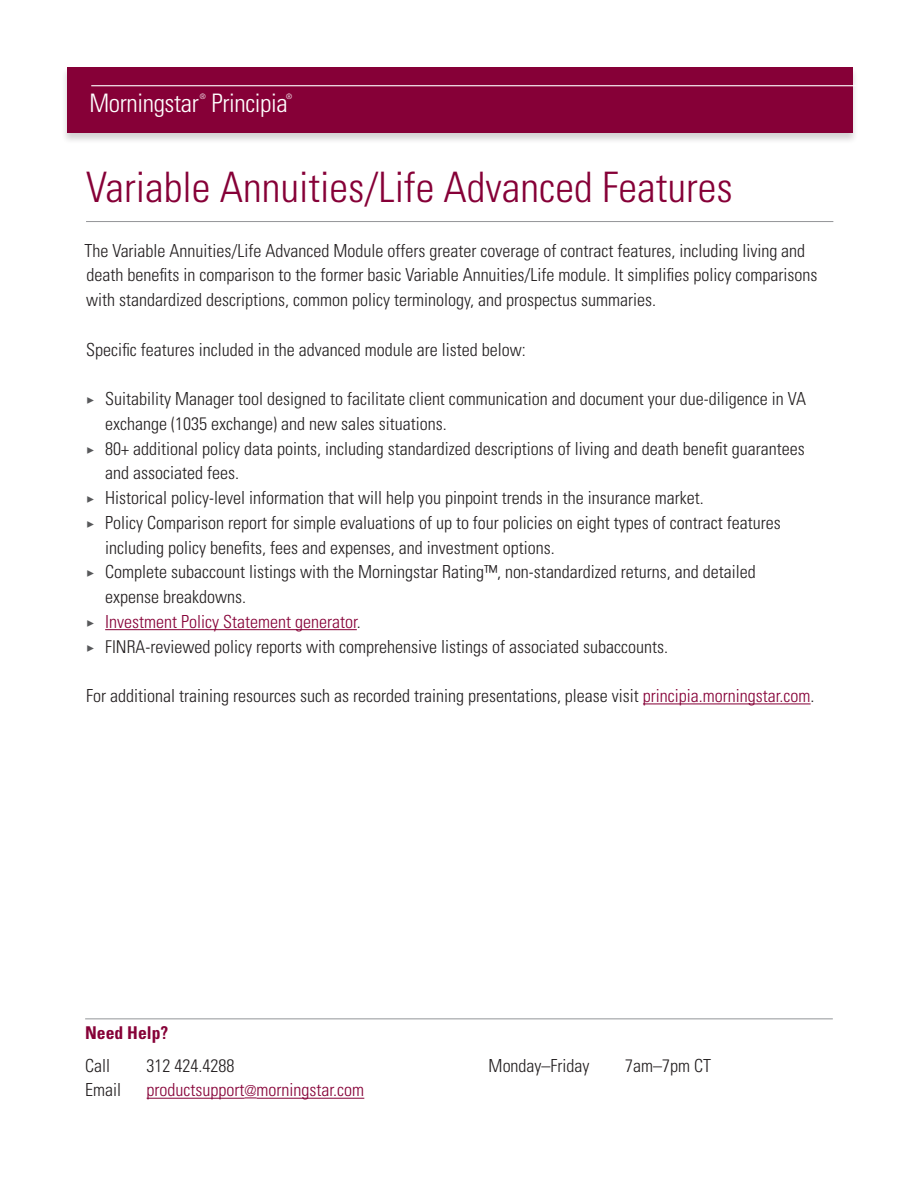
<style>
.page{position:relative;width:918px;height:1188px;background:#fff}
.page>*{position:absolute;margin:0;border:0;box-sizing:border-box;transform-origin:0 0}
.t1{font:300 condensed 42px "Univers";color:#860037}
.t2{font:300 condensed 25.5px "Univers";letter-spacing:-.015em;color:#fff}
.t3{font:300 condensed 18px/24.8px "Univers";color:#231f20}
.t4{font:300 condensed 18px "Univers";color:#860037}
.t5{font:700 condensed 17.7px "Univers";color:#860037}
.t6{font:300 7.5px "Helvetica Neue";color:#fff}
.s1{color:#57585a}
.s2{color:#231f20}
.s3{font-size:17.7px}
.s4{color:#860037}
.s5{font-size:15px}
</style>
<div class="page">
<div style="left:61px;top:67px;width:797px;height:77px;background:#231f20;opacity:.2"></div>
<div style="left:67px;top:68px;width:785px;height:65px;background:#860037"></div>
<hr style="left:91px;top:85px;width:765px;height:1px;background:#fff">
<hr style="left:86px;top:221px;width:747px;height:1px;background:#939598">
<hr style="left:105px;top:629px;width:252px;height:1px;background:#860037">
<hr style="left:643px;top:703px;width:168px;height:1px;background:#860037">
<hr style="left:85px;top:1018px;width:748px;height:1px;background:#939598">
<hr style="left:147px;top:1098px;width:98px;height:1px;background:#860037">
<svg style="left:245px;top:1098px;width:12px;height:1px"></svg>
<hr style="left:257px;top:1098px;width:107px;height:1px;background:#860037">
<p class="t2" style="left:89px;top:87px;width:111px">Morningstar</p>
<p class="t6" style="left:200px;top:91px;width:7px">®</p>
<p class="t2" style="left:212px;top:87px;width:78px">Principia</p>
<p class="t6" style="left:286px;top:91px;width:7px">®</p>
<p class="t1" style="left:86px;top:162px;width:648px">Variable Annuities/Life Advanced Features</p>
<p class="t3" style="left:84px;top:238px;width:735px">The Variable Annuities/Life Advanced Module offers greater coverage of contract features, including living and death benefits in comparison to the former basic Variable Annuities/Life module. It simplifies policy comparisons with standardized descriptions, common policy terminology, and prospectus summaries.</p>
<p class="t3" style="left:86px;top:337px;width:441px">Specific features included in the advanced module are listed below:</p>
<p class="t3" style="left:105px;top:386px;width:702px;text-indent:-19px"><span class="s1">✓</span> Suitability Manager tool designed to facilitate client communication and document your due-diligence in VA exchange (1035 exchange) and new sales situations.</p>
<p class="t3" style="left:105px;top:436px;width:701px;text-indent:-19px"><span class="s1">✓</span> 80+ additional policy data points, including standardized descriptions of living and death benefit guarantees and associated fees.</p>
<p class="t3" style="left:86px;top:485px;width:619px"><span class="s1">✓</span> Historical policy-level information that will help you pinpoint trends in the insurance market.</p>
<p class="t3" style="left:105px;top:510px;width:677px;text-indent:-19px"><span class="s1">✓</span> Policy Comparison report for simple evaluations of up to four policies on eight types of contract features including policy benefits, fees and expenses, and investment options.</p>
<p class="t3" style="left:105px;top:559px;width:652px;text-indent:-19px"><span class="s1">✓</span> Complete subaccount listings with the Morningstar Rating™, non-standardized returns, and detailed expense breakdowns.</p>
<p class="t4" style="left:86px;top:611px;width:276px"><span class="s1">✓</span> Investment Policy Statement generator<span class="s2">.</span></p>
<p class="t3" style="left:86px;top:634px;width:584px"><span class="s1">✓</span> <span class="s3">FINRA</span>-reviewed policy reports with comprehensive listings of associated subaccounts.</p>
<p class="t3" style="left:86px;top:683px;width:730px">For additional training resources such as recorded training presentations, please visit <span class="s4">principia.morningstar.com</span>.</p>
<p class="t5" style="left:85px;top:1022px;width:85px">Need Help?</p>
<p class="t3" style="left:85px;top:1053px;width:26px">Call</p>
<p class="t3" style="left:147px;top:1053px;width:89px">312 424.4288</p>
<p class="t3" style="left:489px;top:1053px;width:102px">Monday–Friday</p>
<p class="t3" style="left:625px;top:1053px;width:87px">7am–7pm CT</p>
<p class="t3" style="left:85px;top:1078px;width:37px">Email</p>
<p class="t4" style="left:147px;top:1079px;width:219px">productsupport<span class="s5">@</span>morningstar.com</p>
</div>
